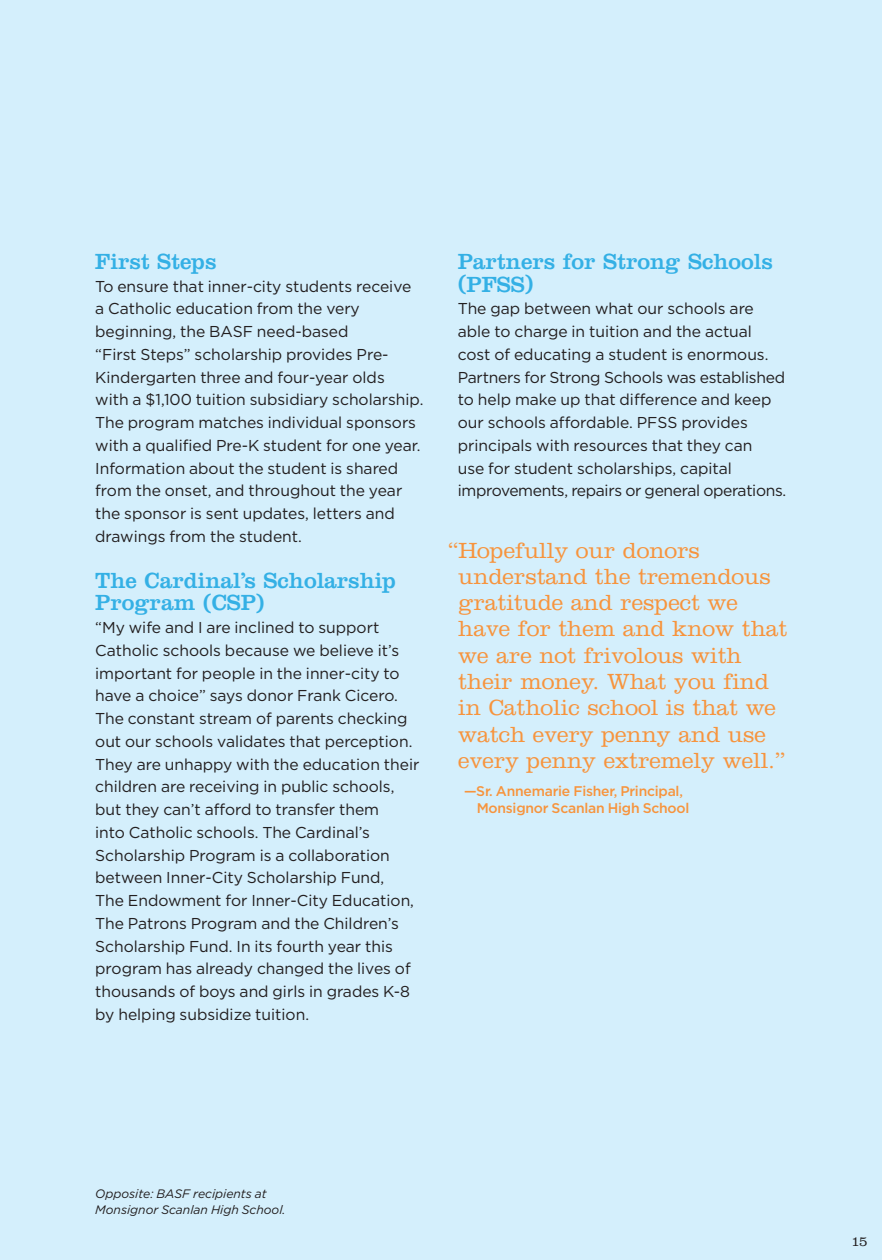
<style>
.page{position:relative;width:882px;height:1260px;background:#fff}
.page>*{position:absolute;margin:0;border:0;box-sizing:border-box;transform-origin:0 0}
.t1{font:300 22.75px/26.2px "Clarendon";color:#f7943d}
.t2{font:22.75px/22.8px "Clarendon";color:#34b0e5}
.t3{font:15.75px/22.8px "Trio Gotham";color:#231f20}
.t4{font:500 14px/17.5px "Trio Gotham";letter-spacing:-.015em;color:#f7943d}
.t5{font:300 14px "Clarendon";color:#231f20}
.t6{font:italic 12.25px/15.8px "Trio Gotham";color:#231f20}
</style>
<div class="page">
<div style="left:1px;top:0;width:880px;height:1259px;background:#d4effc"></div>
<p class="t2" style="left:95px;top:252px;width:123px">First Steps</p>
<p class="t3" style="left:95px;top:276px;width:330px">To ensure that inner-city students receive a Catholic education from the very beginning, the BASF need-based<br>“First Steps” scholarship provides Pre-Kindergarten three and four-year olds<br>with a $1,100 tuition subsidiary scholarship.<br>The program matches individual sponsors with a qualified Pre-K student for one year.<br>Information about the student is shared from the onset, and throughout the year the sponsor is sent updates, letters and drawings from the student.</p>
<p class="t2" style="left:95px;top:571px;width:302px">The Cardinal’s Scholarship<br>Program (CSP)</p>
<p class="t3" style="left:95px;top:617px;width:325px">“My wife and I are inclined to support Catholic schools because we believe it’s important for people in the inner-city to have a choice” says donor Frank Cicero.<br>The constant stream of parents checking out our schools validates that perception.<br>They are unhappy with the education their children are receiving in public schools, but they can’t afford to transfer them<br>into Catholic schools. The Cardinal’s Scholarship Program is a collaboration between Inner-City Scholarship Fund,<br>The Endowment for Inner-City Education, The Patrons Program and the Children’s Scholarship Fund. In its fourth year this program has already changed the lives of thousands of boys and girls in grades K-8 by helping subsidize tuition.</p>
<p class="t2" style="left:457px;top:252px;width:316px">Partners for Strong Schools (PFSS)</p>
<p class="t3" style="left:457px;top:299px;width:330px">The gap between what our schools are able to charge in tuition and the actual cost of educating a student is enormous.<br>Partners for Strong Schools was established to help make up that difference and keep our schools affordable. PFSS provides principals with resources that they can<br>use for student scholarships, capital improvements, repairs or general operations.</p>
<p class="t1" style="left:458px;top:539px;width:330px;text-indent:-10px">“Hopefully our donors understand the tremendous gratitude and respect we have for them and know that we are not frivolous with their money. What you find in Catholic school is that we watch every penny and use every penny extremely well.”</p>
<p class="t4" style="left:476px;top:783px;width:214px;text-indent:-13px">—Sr. Annemarie Fisher, Principal,<br>Monsignor Scanlan High School</p>
<p class="t6" style="left:95px;top:1186px;width:192px">Opposite: BASF recipients at<br>Monsignor Scanlan High School.</p>
<p class="t5" style="left:851px;top:1236px;width:17px">15</p>
</div>
